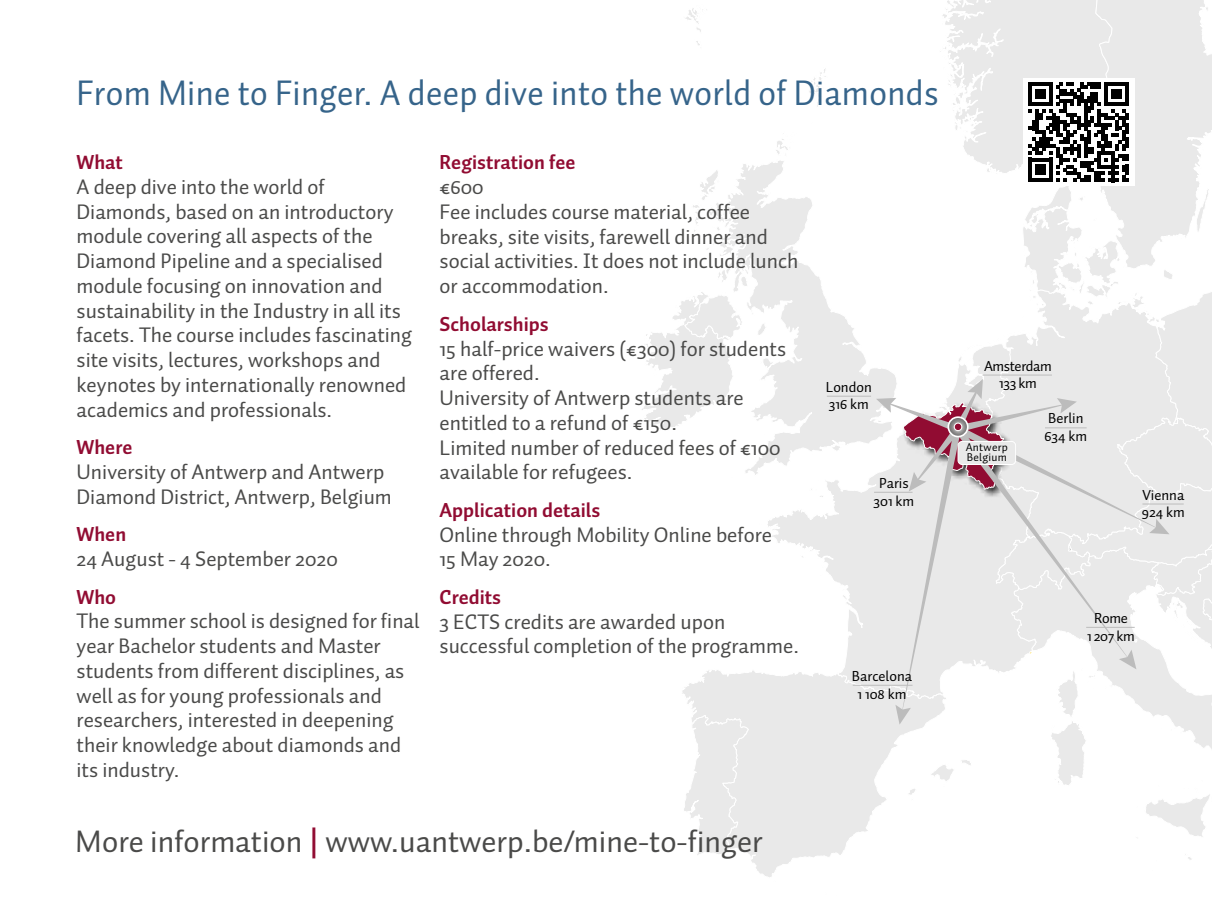
<style>
.page{position:relative;width:1212px;height:919px;background:#fff}
.page>*{position:absolute;margin:0;border:0;box-sizing:border-box;transform-origin:0 0}
.t1{font:36px "Auto 1";letter-spacing:.01em;color:#36648a;scale:.95 1}
.t2{font:31.5px "Auto 1";color:#4a4a49}
.t3{font:21.38px/24.8px "Auto 1";color:#4a4a49}
.t4{font:700 20.25px "Auto 1";color:#910c32}
.t5{font:14.85px/17.8px "Auto 1";color:#000;text-align:center}
.t6{font:14.85px/17.8px "Auto 1";letter-spacing:-.025em;color:#000;text-align:center}
.t7{font:11.47px/10.3px "Auto 1";letter-spacing:.025em;color:#000}
.s1{font-weight:700;color:#910c32}
</style>
<div class="page">
<svg style="left:682px;top:670px;width:289px;height:207px"></svg>
<svg style="left:682px;top:714px;width:67px;height:163px"></svg>
<svg style="left:1051px;top:724px;width:161px;height:136px"></svg>
<svg style="left:642px;top:68px;width:234px;height:407px"></svg>
<svg style="left:759px;top:427px;width:117px;height:291px"></svg>
<svg style="left:685px;top:8px;width:22px;height:37px"></svg>
<hr style="left:827px;top:396px;width:44px;height:1px;background:#bcbcbc">
<hr style="left:874px;top:492px;width:38px;height:1px;background:#bcbcbc">
<hr style="left:853px;top:684px;width:59px;height:1px;background:#bcbcbc">
<svg style="left:876px;top:0;width:336px;height:724px"></svg>
<h1 class="t1" style="left:77px;top:71px;width:909px">From Mine to Finger. A deep dive into the world of Diamonds</h1>
<p class="t4" style="left:77px;top:149px;width:48px">What</p>
<p class="t3" style="left:77px;top:174px;width:337px">A deep dive into the world of Diamonds, based on an introductory module covering all aspects of the Diamond Pipeline and a specialised module focusing on innovation and sustainability in the Industry in all its facets. The course includes fascinating site visits, lectures, workshops and keynotes by internationally renowned academics and professionals.</p>
<p class="t4" style="left:77px;top:434px;width:57px">Where</p>
<p class="t3" style="left:77px;top:459px;width:317px">University of Antwerp and Antwerp<br>Diamond District, Antwerp, Belgium</p>
<p class="t4" style="left:77px;top:521px;width:51px">When</p>
<p class="t3" style="left:77px;top:546px;width:263px">24 August - 4 September 2020</p>
<p class="t4" style="left:77px;top:584px;width:41px">Who</p>
<p class="t3" style="left:77px;top:608px;width:345px">The summer school is designed for final year Bachelor students and Master students from different disciplines, as well as for young professionals and researchers, interested in deepening their knowledge about diamonds and its industry.</p>
<p class="t4" style="left:440px;top:150px;width:137px">Registration fee</p>
<p class="t3" style="left:440px;top:174px;width:360px">€600<br>Fee includes course material, coffee breaks, site visits, farewell dinner and social activities. It does not include lunch or accommodation.</p>
<p class="t4" style="left:440px;top:311px;width:111px">Scholarships</p>
<p class="t3" style="left:440px;top:335px;width:348px">15 half-price waivers (€300) for students are offered.<br>University of Antwerp students are entitled to a refund of €150.<br>Limited number of reduced fees of €100 available for refugees.</p>
<p class="t4" style="left:440px;top:497px;width:162px">Application details</p>
<p class="t3" style="left:440px;top:521px;width:334px">Online through Mobility Online before<br>15 May 2020.</p>
<p class="t4" style="left:440px;top:584px;width:63px">Credits</p>
<p class="t3" style="left:440px;top:608px;width:361px">3 ECTS credits are awarded upon successful completion of the programme.</p>
<h2 class="t2" style="left:76px;top:821px;width:689px">More information <span class="s1">|</span> www.uantwerp.be/mine-to-finger</h2>
<p class="t6" style="left:984px;top:356px;width:69px">Amsterdam</p>
<p class="t5" style="left:826px;top:377px;width:47px">London</p>
<p class="t5" style="left:999px;top:374px;width:39px">133 km</p>
<p class="t5" style="left:829px;top:395px;width:41px">316 km</p>
<p class="t7" style="left:966px;top:442px;width:44px">Antwerp<br>Belgium</p>
<p class="t5" style="left:1044px;top:409px;width:44px;text-align:left">Berlin<br>634 km</p>
<p class="t5" style="left:873px;top:473px;width:42px">Paris<br>301 km</p>
<p class="t5" style="left:1142px;top:485px;width:44px;text-align:left">Vienna<br>924 km</p>
<p class="t5" style="left:852px;top:666px;width:62px">Barcelona<br>1 108 km</p>
<p class="t6" style="left:1087px;top:608px;width:49px">Rome<br>1 207 km</p>
</div>
